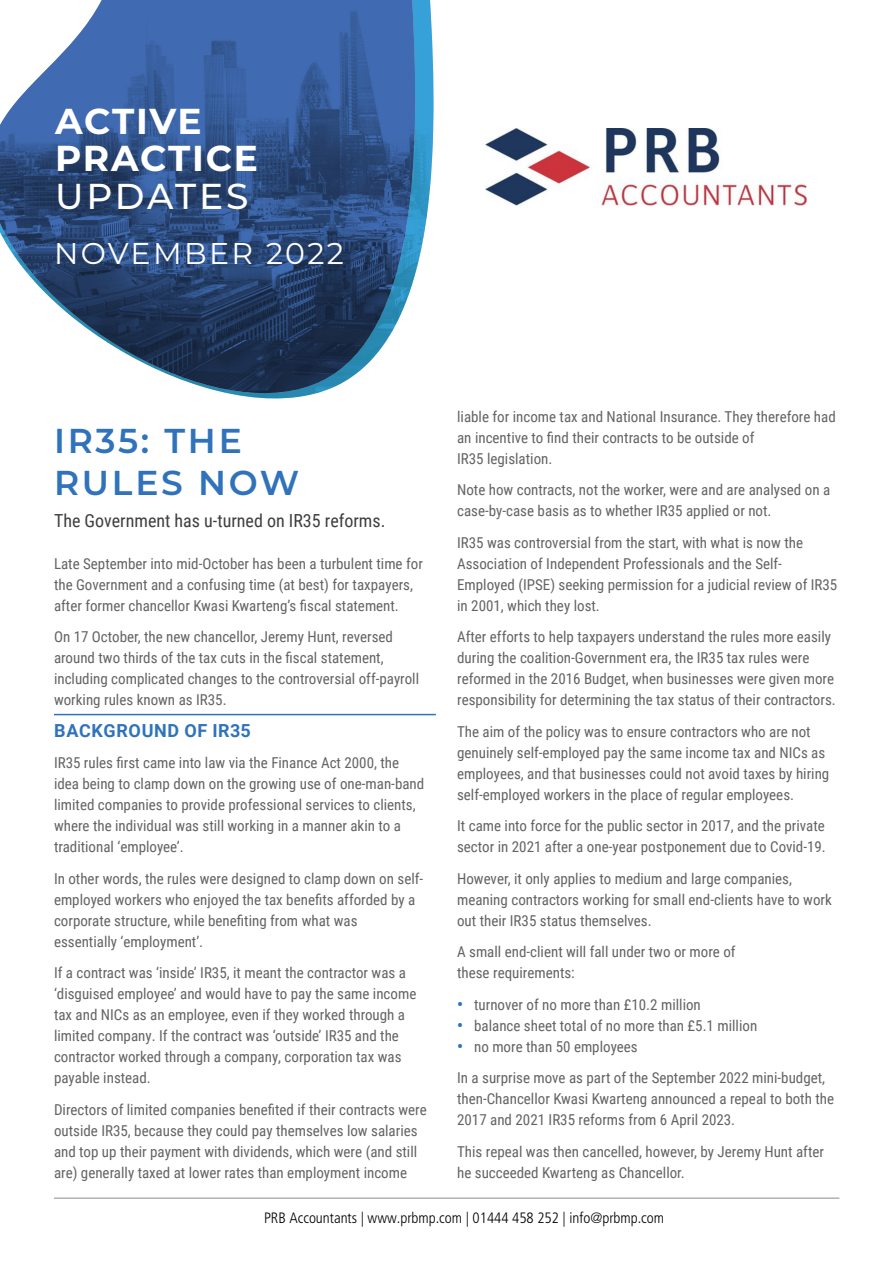
<style>
.page{position:relative;width:893px;height:1263px;background:#fff}
.page>*{position:absolute;margin:0;border:0;box-sizing:border-box;transform-origin:0 0}
.Primary_Title_Light{font:700 36px/37.5px "Montserrat";letter-spacing:.045em;color:#fff}
.MainStory_Title{font:600 34.5px/42px "Montserrat";letter-spacing:.08em;color:#3073ba}
.Primary_Date_Light{font:30px "Montserrat";letter-spacing:.08em;color:#fff}
.MainStory_Title-2{font:18px "Roboto Condensed";color:#3e3e3f}
.Story_H1{font:700 18px "Roboto";letter-spacing:.035em;color:#3073ba}
.Story_Body{font:15px/21px "Roboto Condensed";color:#636366}
.t1{font:300 condensed 15px "Frutiger LT Std";color:#000}
.s1{font-weight:500}
.s2{font-weight:700;font-size:16.5px;color:#3073ba}
</style>
<div class="page">
<svg style="left:237px;top:0;width:197px;height:399px"></svg>
<img style="left:0;top:0;width:417px;height:395px">
<hr style="left:54px;top:1197px;width:785px;height:2px;background:#636366">
<hr style="left:54px;top:714px;width:382px;height:1px;background:#3073ba">
<img style="left:485px;top:128px;width:322px;height:78px">
<p class="Primary_Title_Light" style="left:55px;top:100px;width:205px">ACTIVE<br>PRACTICE<br><span class="s1">UPDATES</span></p>
<p class="Primary_Date_Light" style="left:54px;top:233px;width:291px">NOVEMBER 2022</p>
<p class="MainStory_Title" style="left:54px;top:418px;width:247px">IR35: THE<br>RULES NOW</p>
<p class="MainStory_Title-2" style="left:54px;top:507px;width:333px">The Government has u-turned on IR35 reforms.</p>
<p class="Story_Body" style="left:54px;top:552px;width:370px">Late September into mid-October has been a turbulent time for the Government and a confusing time (at best) for taxpayers, after former chancellor Kwasi Kwarteng’s fiscal statement.</p>
<p class="Story_Body" style="left:54px;top:626px;width:367px">On 17 October, the new chancellor, Jeremy Hunt, reversed around two thirds of the tax cuts in the fiscal statement, including complicated changes to the controversial off-payroll working rules known as IR35.</p>
<p class="Story_H1" style="left:54px;top:717px;width:198px">BACKGROUND OF IR35</p>
<p class="Story_Body" style="left:54px;top:752px;width:372px">IR35 rules first came into law via the Finance Act 2000, the idea being to clamp down on the growing use of one-man-band limited companies to provide professional services to clients, where the individual was still working in a manner akin to a traditional ‘employee’.</p>
<p class="Story_Body" style="left:54px;top:867px;width:371px">In other words, the rules were designed to clamp down on self&shy;employed workers who enjoyed the tax benefits afforded by a corporate structure, while benefiting from what was essentially ‘employment’.</p>
<p class="Story_Body" style="left:54px;top:962px;width:364px">If a contract was ‘inside’ IR35, it meant the contractor was a ‘disguised employee’ and would have to pay the same income tax and NICs as an employee, even if they worked through a limited company. If the contract was ‘outside’ IR35 and the contractor worked through a company, corporation tax was payable instead.</p>
<p class="Story_Body" style="left:54px;top:1098px;width:374px">Directors of limited companies benefited if their contracts were outside IR35, because they could pay themselves low salaries and top up their payment with dividends, which were (and still are) generally taxed at lower rates than employment income</p>
<p class="Story_Body" style="left:457px;top:405px;width:380px">liable for income tax and National Insurance. They therefore had an incentive to find their contracts to be outside of<br>IR35 legislation.</p>
<p class="Story_Body" style="left:457px;top:479px;width:375px">Note how contracts, not the worker, were and are analysed on a case-by-case basis as to whether IR35 applied or not.</p>
<p class="Story_Body" style="left:457px;top:531px;width:382px">IR35 was controversial from the start, with what is now the Association of Independent Professionals and the Self-Employed (IPSE) seeking permission for a judicial review of IR35 in 2001, which they lost.</p>
<p class="Story_Body" style="left:457px;top:626px;width:380px">After efforts to help taxpayers understand the rules more easily during the coalition-Government era, the IR35 tax rules were reformed in the 2016 Budget, when businesses were given more responsibility for determining the tax status of their contractors.</p>
<p class="Story_Body" style="left:457px;top:720px;width:374px">The aim of the policy was to ensure contractors who are not genuinely self-employed pay the same income tax and NICs as employees, and that businesses could not avoid taxes by hiring self-employed workers in the place of regular employees.</p>
<p class="Story_Body" style="left:457px;top:815px;width:370px">It came into force for the public sector in 2017, and the private sector in 2021 after a one-year postponement due to Covid-19.</p>
<p class="Story_Body" style="left:457px;top:867px;width:376px">However, it only applies to medium and large companies, meaning contractors working for small end-clients have to work out their IR35 status themselves.</p>
<p class="Story_Body" style="left:457px;top:941px;width:280px">A small end-client will fall under two or more of these requirements:</p>
<p class="Story_Body" style="left:457px;top:993px;width:245px"><span class="s2">•</span> turnover of no more than £10.2 million</p>
<p class="Story_Body" style="left:457px;top:1014px;width:302px"><span class="s2">•</span> balance sheet total of no more than £5.1 million</p>
<p class="Story_Body" style="left:457px;top:1035px;width:182px"><span class="s2">•</span> no more than 50 employees</p>
<p class="Story_Body" style="left:457px;top:1067px;width:378px">In a surprise move as part of the September 2022 mini-budget, then-Chancellor Kwasi Kwarteng announced a repeal to both the<br>2017 and 2021 IR35 reforms from 6 April 2023.</p>
<p class="Story_Body" style="left:457px;top:1140px;width:368px">This repeal was then cancelled, however, by Jeremy Hunt after he succeeded Kwarteng as Chancellor.</p>
<p class="t1" style="left:264px;top:1211px;width:402px">PRB Accountants | www.prbmp.com | 01444 458 252 | info@prbmp.com</p>
</div>
